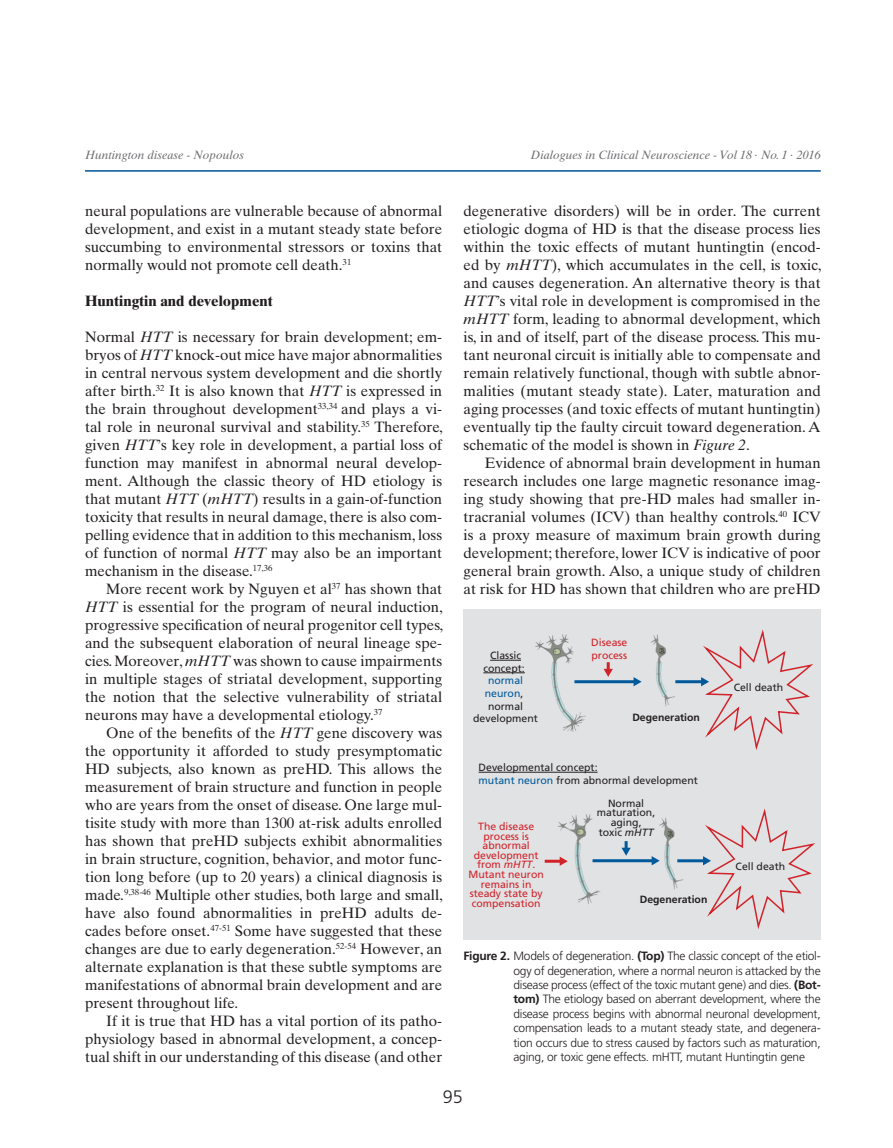
<style>
.page{position:relative;width:893px;height:1148px;background:#fff}
.page>*{position:absolute;margin:0;border:0;box-sizing:border-box;transform-origin:0 0}
.t1{font:300 18px "Frutiger";color:#231f20}
.t2{font:15px/18px "Times Ten";color:#231f20;text-align:justify}
.t3{font:700 15px "Times Ten";color:#231f20}
.t4{font:300 12px/14.4px "Frutiger";letter-spacing:-.02em;color:#231f20;text-align:justify}
.t5{font:italic 12px "Times Ten";color:#6c6d70}
.t6{font:10.5px/12.6px "Frutiger";color:#231f20;text-align:center}
.t7{font:10.5px/9.6px "Frutiger";color:#d1232a}
.t8{font:700 10.5px "Frutiger";color:#231f20}
.s1{font-style:italic}
.s2{color:#00599b}
.s3{font-weight:700}
</style>
<div class="page">
<hr style="left:85px;top:170px;width:736px;height:2px;background:#005595">
<div style="left:463px;top:609px;width:358px;height:330px;background:#e1e2e4"></div>
<img style="left:533px;top:634px;width:169px;height:270px">
<hr style="left:574px;top:680px;width:61px;height:3px;background:#00599b">
<svg style="left:633px;top:677px;width:8px;height:9px"></svg>
<hr style="left:592px;top:859px;width:61px;height:3px;background:#00599b">
<svg style="left:652px;top:856px;width:8px;height:9px"></svg>
<hr style="left:675px;top:680px;width:27px;height:3px;background:#00599b">
<hr style="left:677px;top:859px;width:27px;height:3px;background:#00599b">
<hr style="left:545px;top:860px;width:16px;height:3px;background:#d1232a">
<svg style="left:560px;top:857px;width:8px;height:9px"></svg>
<svg style="left:603px;top:662px;width:10px;height:15px"></svg>
<svg style="left:621px;top:841px;width:10px;height:15px"></svg>
<hr style="left:490px;top:660px;width:31px;height:1px;background:#231f20">
<hr style="left:483px;top:673px;width:42px;height:1px;background:#231f20">
<hr style="left:478px;top:772px;width:120px;height:1px;background:#231f20">
<svg style="left:700px;top:629px;width:113px;height:124px"></svg>
<svg style="left:702px;top:808px;width:113px;height:121px"></svg>
<p class="t5" style="left:85px;top:148px;width:161px">Huntington disease - Nopoulos</p>
<p class="t5" style="left:530px;top:148px;width:292px">Dialogues in Clinical Neuroscience - Vol 18 . No. 1 . 2016</p>
<p class="t2" style="left:85px;top:202px;width:359px">neural populations are vulnerable because of abnormal development, and exist in a mutant steady state before succumbing to environmental stressors or toxins that normally would not promote cell death.<sup>31</sup></p>
<p class="t3" style="left:85px;top:292px;width:189px">Huntingtin and development</p>
<p class="t2" style="left:85px;top:328px;width:359px">Normal <span class="s1">HTT</span> is necessary for brain development; em&shy;bryos of <span class="s1">HTT</span> knock-out mice have major abnormalities in central nervous system development and die shortly after birth.<sup>32</sup> It is also known that <span class="s1">HTT</span> is expressed in the brain throughout development<sup>33,34</sup> and plays a vi&shy;tal role in neuronal survival and stability.<sup>35</sup> Therefore, given <span class="s1">HTT</span>’s key role in development, a partial loss of function may manifest in abnormal neural develop&shy;ment. Although the classic theory of HD etiology is that mutant <span class="s1">HTT</span> (<span class="s1">mHTT</span>) results in a gain-of-function toxicity that results in neural damage, there is also com&shy;pelling evidence that in addition to this mechanism, loss of function of normal <span class="s1">HTT</span> may also be an important mechanism in the disease.<sup>17,36</sup></p>
<p class="t2" style="left:85px;top:580px;width:360px;text-indent:21px">More recent work by Nguyen et al<sup>37</sup> has shown that <span class="s1">HTT</span> is essential for the program of neural induction, progressive specification of neural progenitor cell types, and the subsequent elaboration of neural lineage spe&shy;cies. Moreover, <span class="s1">mHTT</span> was shown to cause impairments in multiple stages of striatal development, supporting the notion that the selective vulnerability of striatal neurons may have a developmental etiology.<sup>37</sup></p>
<p class="t2" style="left:85px;top:724px;width:359px;text-indent:21px">One of the benefits of the <span class="s1">HTT</span> gene discovery was the opportunity it afforded to study presymptomatic HD subjects, also known as preHD. This allows the measurement of brain structure and function in people who are years from the onset of disease. One large mul&shy;tisite study with more than 1300 at-risk adults enrolled has shown that preHD subjects exhibit abnormalities in brain structure, cognition, behavior, and motor func&shy;tion long before (up to 20 years) a clinical diagnosis is made.<sup>9,38-46</sup> Multiple other studies, both large and small, have also found abnormalities in preHD adults de&shy;cades before onset.<sup>47-51</sup> Some have suggested that these changes are due to early degeneration.<sup>52-54</sup> However, an alternate explanation is that these subtle symptoms are manifestations of abnormal brain development and are present throughout life.</p>
<p class="t2" style="left:85px;top:1012px;width:359px;text-indent:21px">If it is true that HD has a vital portion of its patho&shy;physiology based in abnormal development, a concep&shy;tual shift in our understanding of this disease (and other</p>
<p class="t2" style="left:463px;top:202px;width:359px">degenerative disorders) will be in order. The current etiologic dogma of HD is that the disease process lies within the toxic effects of mutant huntingtin (encod&shy;ed by <span class="s1">mHTT</span>), which accumulates in the cell, is toxic, and causes degeneration. An alternative theory is that <span class="s1">HTT</span>’s vital role in development is compromised in the <span class="s1">mHTT</span> form, leading to abnormal development, which is, in and of itself, part of the disease process. This mu&shy;tant neuronal circuit is initially able to compensate and remain relatively functional, though with subtle abnor&shy;malities (mutant steady state). Later, maturation and aging processes (and toxic effects of mutant huntingtin) eventually tip the faulty circuit toward degeneration. A schematic of the model is shown in <span class="s1">Figure 2</span>.</p>
<p class="t2" style="left:463px;top:454px;width:359px;text-indent:21px">Evidence of abnormal brain development in human research includes one large magnetic resonance imag&shy;ing study showing that pre-HD males had smaller in&shy;tracranial volumes (ICV) than healthy controls.<sup>40</sup> ICV is a proxy measure of maximum brain growth during development; therefore, lower ICV is indicative of poor general brain growth. Also, a unique study of children at risk for HD has shown that children who are preHD</p>
<p class="t6" style="left:483px;top:649px;width:43px">Classic concept:</p>
<p class="t6" style="left:473px;top:674px;width:66px"><span class="s2">normal neuron</span>, normal development</p>
<p class="t7" style="left:591px;top:636px;width:38px;line-height:12.6px">Disease process</p>
<p class="t8" style="left:632px;top:711px;width:69px">Degeneration</p>
<p class="t6" style="left:478px;top:761px;width:221px;text-align:left">Developmental concept:<br><span class="s2">mutant neuron</span> from abnormal development</p>
<p class="t7" style="left:468px;top:821px;width:77px;text-align:center">The disease process is abnormal development from <span class="s1">mHTT</span>.<br>Mutant neuron remains in steady state by compensation</p>
<p class="t6" style="left:597px;top:798px;width:60px;line-height:9.6px">Normal maturation, aging,<br>toxic <span class="s1">mHTT</span></p>
<p class="t8" style="left:640px;top:893px;width:69px">Degeneration</p>
<p class="t6" style="left:734px;top:681px;width:51px">Cell death</p>
<p class="t6" style="left:736px;top:860px;width:51px">Cell death</p>
<p class="t4" style="left:513px;top:949px;width:309px;text-indent:-50px"><span class="s3">Figure 2.</span> Models of degeneration. <span class="s3">(Top)</span> The classic concept of the etiol&shy;ogy of degeneration, where a normal neuron is attacked by the disease process (effect of the toxic mutant gene) and dies. <span class="s3">(Bot&shy;tom)</span> The etiology based on aberrant development, where the disease process begins with abnormal neuronal development, compensation leads to a mutant steady state, and degenera&shy;tion occurs due to stress caused by factors such as maturation, aging, or toxic gene effects. mHTT, mutant Huntingtin gene</p>
<p class="t1" style="left:443px;top:1086px;width:22px">95</p>
</div>
